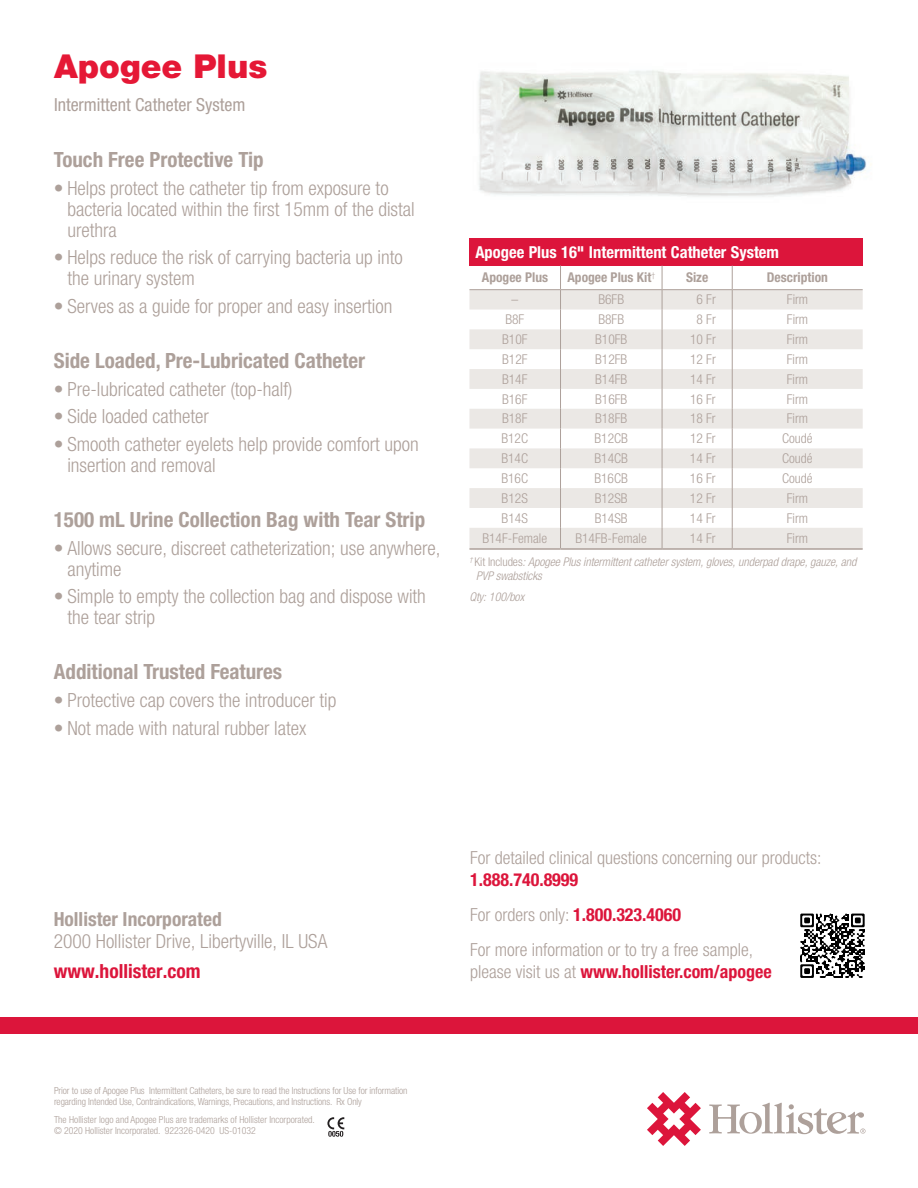
<style>
.page{position:relative;width:918px;height:1188px;background:#fff}
.page>*{position:absolute;margin:0;border:0;box-sizing:border-box;transform-origin:0 0}
.t1{font:900 33px "Helvetica Neue LT Std";color:#e51836}
.t2{font:700 condensed 21px "Helvetica Neue LT Std";color:#ada09a}
.copy-back{font:300 condensed 19.5px/21px "Helvetica Neue LT Std";color:#ada09a}
.copy-back-2{font:700 condensed 19.5px "Helvetica Neue LT Std";color:#ada09a}
.copy-back-3{font:700 condensed 19.5px "Helvetica Neue LT Std";color:#dc153b}
.copy-back-4{font:300 condensed 18px/21.6px "Helvetica Neue LT Std";color:#ada09a}
.t3{font:condensed 18px "Helvetica Neue LT Std";color:#ada09a}
.TABELLE_Copy{font:700 condensed 16.5px "Helvetica Neue LT Std";color:#fff}
.TABELLE_Copy-2{font:300 condensed 13.5px "Helvetica Neue LT Std";color:#ada09a}
.Pflichttext_8-9_5{font:300 condensed 13.5px "Helvetica Neue LT Std";color:#ada09a}
.Pflichttext_8-9_5-2{font:700 condensed 13.5px "Helvetica Neue LT Std";color:#ada09a}
.t4{font:italic 300 condensed 12px/14.2px "Helvetica Neue LT Std";letter-spacing:-.005em;color:#ada09a}
.t5{font:300 condensed 9.75px/10.9px "Helvetica Neue LT Std";letter-spacing:-.01em;color:#ada09a}
.s1{font-style:normal}
.s2{font-weight:700;color:#dc153b}
</style>
<div class="page">
<img style="left:478px;top:70px;width:393px;height:127px">
<svg style="left:800px;top:914px;width:65px;height:64px"></svg>
<svg style="left:647px;top:1092px;width:54px;height:54px"></svg>
<svg style="left:709px;top:1103px;width:156px;height:31px"></svg>
<div style="left:0;top:1018px;width:918px;height:16px;background:#dc153b"></div>
<div style="left:469px;top:238px;width:394px;height:28px;background:#dc153b"></div>
<svg style="left:469px;top:290px;width:394px;height:258px;fill:#ebe8e5"></svg>
<svg style="left:732px;top:266px;width:1px;height:282px"></svg>
<hr style="left:469px;top:289px;width:92px;height:1px;background:#ada09a">
<hr style="left:561px;top:289px;width:101px;height:1px;background:#ada09a">
<hr style="left:662px;top:289px;width:70px;height:1px;background:#ada09a">
<hr style="left:732px;top:289px;width:131px;height:1px;background:#ada09a">
<hr style="left:469px;top:548px;width:92px;height:2px;background:#ada09a">
<hr style="left:561px;top:548px;width:101px;height:2px;background:#ada09a">
<hr style="left:662px;top:548px;width:70px;height:2px;background:#ada09a">
<hr style="left:732px;top:548px;width:131px;height:2px;background:#ada09a">
<svg style="left:662px;top:266px;width:1px;height:282px"></svg>
<svg style="left:560px;top:266px;width:1px;height:282px"></svg>
<svg style="left:327px;top:1117px;width:17px;height:20px"></svg>
<p class="t1" style="left:54px;top:46px;width:215px">Apogee Plus</p>
<p class="t3" style="left:54px;top:94px;width:193px">Intermittent Catheter System</p>
<p class="t2" style="left:54px;top:147px;width:211px">Touch Free Protective Tip</p>
<p class="copy-back" style="left:67px;top:177px;width:349px;text-indent:-14px">• Helps protect the catheter tip from exposure to bacteria located within the first 15mm of the distal urethra</p>
<p class="copy-back" style="left:67px;top:247px;width:337px;text-indent:-14px">• Helps reduce the risk of carrying bacteria up into the urinary system</p>
<p class="copy-back" style="left:54px;top:296px;width:340px">• Serves as a guide for proper and easy insertion</p>
<p class="t2" style="left:54px;top:348px;width:313px">Side Loaded, Pre-Lubricated Catheter</p>
<p class="copy-back" style="left:54px;top:378px;width:240px">• Pre-lubricated catheter (top-half)</p>
<p class="copy-back" style="left:54px;top:406px;width:156px">• Side loaded catheter</p>
<p class="copy-back" style="left:67px;top:434px;width:353px;text-indent:-14px">• Smooth catheter eyelets help provide comfort upon insertion and removal</p>
<p class="t2" style="left:54px;top:507px;width:373px">1500 mL Urine Collection Bag with Tear Strip</p>
<p class="copy-back" style="left:67px;top:537px;width:375px;text-indent:-14px">• Allows secure, discreet catheterization; use anywhere, anytime</p>
<p class="copy-back" style="left:67px;top:586px;width:360px;text-indent:-14px">• Simple to empty the collection bag and dispose with the tear strip</p>
<p class="t2" style="left:54px;top:659px;width:230px">Additional Trusted Features</p>
<p class="copy-back" style="left:54px;top:689px;width:284px">• Protective cap covers the introducer tip</p>
<p class="copy-back" style="left:54px;top:717px;width:254px">• Not made with natural rubber latex</p>
<p class="TABELLE_Copy" style="left:475px;top:242px;width:305px">Apogee Plus 16" Intermittent Catheter System</p>
<p class="Pflichttext_8-9_5-2" style="left:482px;top:269px;width:68px">Apogee Plus</p>
<p class="Pflichttext_8-9_5-2" style="left:567px;top:269px;width:89px">Apogee Plus Kit<sup>†</sup></p>
<p class="Pflichttext_8-9_5-2" style="left:686px;top:269px;width:24px">Size</p>
<p class="Pflichttext_8-9_5-2" style="left:767px;top:269px;width:63px">Description</p>
<p class="TABELLE_Copy-2" style="left:512px;top:292px;width:8px">–</p>
<p class="TABELLE_Copy-2" style="left:598px;top:292px;width:27px">B6FB</p>
<p class="Pflichttext_8-9_5" style="left:697px;top:292px;width:21px">6 Fr</p>
<p class="Pflichttext_8-9_5" style="left:787px;top:292px;width:23px">Firm</p>
<p class="TABELLE_Copy-2" style="left:505px;top:312px;width:20px">B8F</p>
<p class="TABELLE_Copy-2" style="left:598px;top:312px;width:27px">B8FB</p>
<p class="Pflichttext_8-9_5" style="left:697px;top:312px;width:21px">8 Fr</p>
<p class="Pflichttext_8-9_5" style="left:787px;top:312px;width:23px">Firm</p>
<p class="TABELLE_Copy-2" style="left:502px;top:332px;width:27px">B10F</p>
<p class="TABELLE_Copy-2" style="left:595px;top:332px;width:34px">B10FB</p>
<p class="Pflichttext_8-9_5" style="left:690px;top:332px;width:27px">10 Fr</p>
<p class="Pflichttext_8-9_5" style="left:787px;top:332px;width:23px">Firm</p>
<p class="TABELLE_Copy-2" style="left:502px;top:351px;width:27px">B12F</p>
<p class="TABELLE_Copy-2" style="left:595px;top:351px;width:34px">B12FB</p>
<p class="Pflichttext_8-9_5" style="left:690px;top:351px;width:27px">12 Fr</p>
<p class="Pflichttext_8-9_5" style="left:787px;top:351px;width:23px">Firm</p>
<p class="TABELLE_Copy-2" style="left:502px;top:371px;width:27px">B14F</p>
<p class="TABELLE_Copy-2" style="left:595px;top:371px;width:34px">B14FB</p>
<p class="Pflichttext_8-9_5" style="left:690px;top:371px;width:27px">14 Fr</p>
<p class="Pflichttext_8-9_5" style="left:787px;top:371px;width:23px">Firm</p>
<p class="TABELLE_Copy-2" style="left:502px;top:391px;width:27px">B16F</p>
<p class="TABELLE_Copy-2" style="left:595px;top:391px;width:34px">B16FB</p>
<p class="Pflichttext_8-9_5" style="left:690px;top:391px;width:27px">16 Fr</p>
<p class="Pflichttext_8-9_5" style="left:787px;top:391px;width:23px">Firm</p>
<p class="TABELLE_Copy-2" style="left:502px;top:411px;width:27px">B18F</p>
<p class="TABELLE_Copy-2" style="left:595px;top:411px;width:34px">B18FB</p>
<p class="Pflichttext_8-9_5" style="left:690px;top:411px;width:27px">18 Fr</p>
<p class="Pflichttext_8-9_5" style="left:787px;top:411px;width:23px">Firm</p>
<p class="TABELLE_Copy-2" style="left:501px;top:431px;width:28px">B12C</p>
<p class="TABELLE_Copy-2" style="left:594px;top:431px;width:35px">B12CB</p>
<p class="Pflichttext_8-9_5" style="left:690px;top:431px;width:27px">12 Fr</p>
<p class="Pflichttext_8-9_5" style="left:782px;top:431px;width:32px">Coudé</p>
<p class="TABELLE_Copy-2" style="left:501px;top:451px;width:28px">B14C</p>
<p class="TABELLE_Copy-2" style="left:594px;top:451px;width:35px">B14CB</p>
<p class="Pflichttext_8-9_5" style="left:690px;top:451px;width:27px">14 Fr</p>
<p class="Pflichttext_8-9_5" style="left:782px;top:451px;width:32px">Coudé</p>
<p class="TABELLE_Copy-2" style="left:501px;top:471px;width:28px">B16C</p>
<p class="TABELLE_Copy-2" style="left:594px;top:471px;width:35px">B16CB</p>
<p class="Pflichttext_8-9_5" style="left:690px;top:471px;width:27px">16 Fr</p>
<p class="Pflichttext_8-9_5" style="left:782px;top:471px;width:32px">Coudé</p>
<p class="TABELLE_Copy-2" style="left:502px;top:490px;width:28px">B12S</p>
<p class="TABELLE_Copy-2" style="left:595px;top:490px;width:34px">B12SB</p>
<p class="Pflichttext_8-9_5" style="left:690px;top:490px;width:27px">12 Fr</p>
<p class="Pflichttext_8-9_5" style="left:787px;top:490px;width:23px">Firm</p>
<p class="TABELLE_Copy-2" style="left:502px;top:510px;width:28px">B14S</p>
<p class="TABELLE_Copy-2" style="left:595px;top:510px;width:34px">B14SB</p>
<p class="Pflichttext_8-9_5" style="left:690px;top:510px;width:27px">14 Fr</p>
<p class="Pflichttext_8-9_5" style="left:787px;top:510px;width:23px">Firm</p>
<p class="TABELLE_Copy-2" style="left:482px;top:531px;width:66px">B14F-Female</p>
<p class="TABELLE_Copy-2" style="left:575px;top:531px;width:73px">B14FB-Female</p>
<p class="Pflichttext_8-9_5" style="left:690px;top:531px;width:27px">14 Fr</p>
<p class="Pflichttext_8-9_5" style="left:787px;top:531px;width:23px">Firm</p>
<p class="t4" style="left:476px;top:554px;width:382px;text-indent:-7px"><sup>†</sup> <span class="s1">Kit Includes</span>: Apogee Plus intermittent catheter system, gloves, underpad drape, gauze, and<br>PVP swabsticks</p>
<p class="t4" style="left:470px;top:590px;width:56px">Qty: 100/box</p>
<p class="copy-back-2" style="left:54px;top:907px;width:170px">Hollister Incorporated</p>
<p class="copy-back" style="left:54px;top:931px;width:275px">2000 Hollister Drive, Libertyville, IL USA</p>
<p class="copy-back-3" style="left:54px;top:959px;width:148px">www.hollister.com</p>
<p class="t5" style="left:54px;top:1085px;width:355px">Prior to use of Apogee Plus Intermittent Catheters, be sure to read the Instructions for Use for information regarding Intended Use, Contraindications, Warnings, Precautions, and Instructions. Rx Only</p>
<p class="t5" style="left:54px;top:1114px;width:262px">The Hollister logo and Apogee Plus are trademarks of Hollister Incorporated.</p>
<p class="t5" style="left:54px;top:1125px;width:203px">© 2020 Hollister Incorporated. 922326-0420 US-01032</p>
<p class="copy-back-4" style="left:470px;top:847px;width:353px">For detailed clinical questions concerning our products:<br><span class="s2">1.888.740.8999</span></p>
<p class="copy-back-4" style="left:470px;top:904px;width:212px">For orders only: <span class="s2">1.800.323.4060</span></p>
<p class="copy-back-4" style="left:470px;top:939px;width:303px">For more information or to try a free sample, please visit us at <span class="s2">www.hollister.com/apogee</span></p>
</div>
